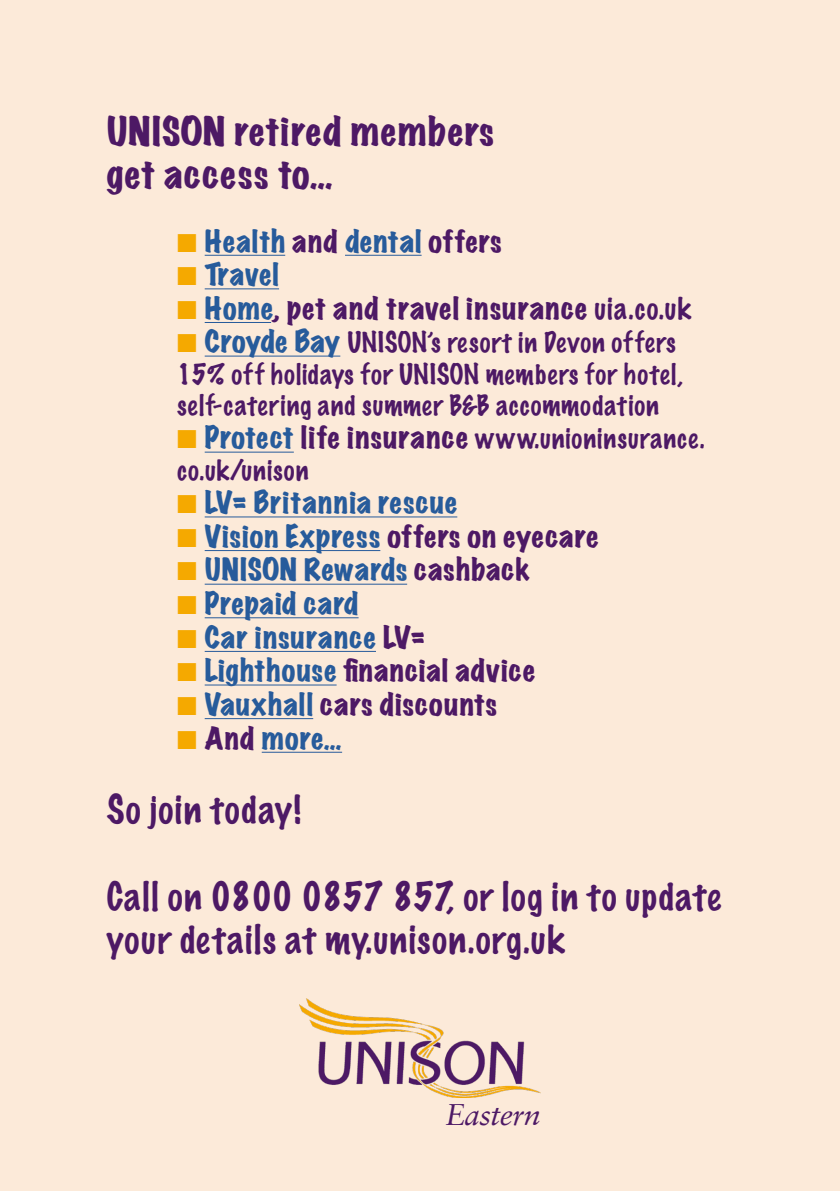
<style>
.page{position:relative;width:840px;height:1191px;background:#fff}
.page>*{position:absolute;margin:0;border:0;box-sizing:border-box;transform-origin:0 0}
.t1{font:100 36px/43.2px "Marker Felt";letter-spacing:.04em;color:#4d1965}
.t2{font:expanded 36px/43.2px "Marker Felt";letter-spacing:.03em;color:#4d1965}
.t3{font:italic 30px "Sabon LT Pro";letter-spacing:-.02em;color:#4d1965}
.t4{font:expanded 28px "Marker Felt";letter-spacing:.035em;color:#4d1965}
.t5{font:expanded 28px "Marker Felt";letter-spacing:.035em;color:#275b9b}
.t6{font:100 26px/31.2px "Marker Felt";letter-spacing:.04em;color:#4d1965}
.s1{color:#f5a900}
.s2{color:#4d1965}
.s3{color:#275b9b}
.s4{font-weight:100;font-stretch:normal}
.s5{font-weight:400;font-stretch:expanded;font-size:28px;color:#275b9b}
.s6{font-weight:400;font-stretch:expanded;font-size:28px}
</style>
<div class="page">
<div style="left:0;top:0;width:839px;height:1191px;background:#fcead9"></div>
<img style="left:299px;top:998px;width:241px;height:99px">
<hr style="left:204px;top:255px;width:81px;height:1px;background:#275b9b">
<hr style="left:345px;top:255px;width:76px;height:1px;background:#275b9b">
<hr style="left:204px;top:288px;width:75px;height:1px;background:#275b9b">
<hr style="left:204px;top:322px;width:67px;height:1px;background:#275b9b">
<hr style="left:204px;top:356px;width:136px;height:1px;background:#275b9b">
<hr style="left:204px;top:452px;width:90px;height:1px;background:#275b9b">
<hr style="left:204px;top:516px;width:253px;height:1px;background:#275b9b">
<hr style="left:204px;top:550px;width:176px;height:1px;background:#275b9b">
<hr style="left:204px;top:584px;width:203px;height:1px;background:#275b9b">
<hr style="left:204px;top:617px;width:154px;height:1px;background:#275b9b">
<hr style="left:204px;top:651px;width:172px;height:1px;background:#275b9b">
<hr style="left:204px;top:684px;width:132px;height:1px;background:#275b9b">
<hr style="left:204px;top:718px;width:109px;height:1px;background:#275b9b">
<hr style="left:261px;top:752px;width:81px;height:1px;background:#275b9b">
<h1 class="t2" style="left:107px;top:109px;width:388px">UNISON retired members get access to…</h1>
<p class="t5" style="left:177px;top:219px;width:326px"><span class="s1">■</span> Health <span class="s2">and</span> dental <span class="s2">offers</span></p>
<p class="t5" style="left:177px;top:252px;width:103px"><span class="s1">■</span> Travel</p>
<p class="t4" style="left:177px;top:286px;width:515px"><span class="s1">■</span> <span class="s3">Home</span>, pet and travel insurance <span class="s4">uia.co.uk</span></p>
<p class="t6" style="left:177px;top:326px;width:507px"><span class="s1">■</span> <span class="s5">Croyde Bay</span> UNISON’s resort in Devon offers<br>15% off holidays for UNISON members for hotel, self-catering and summer B&amp;B accommodation</p>
<p class="t6" style="left:177px;top:422px;width:529px"><span class="s1">■</span> <span class="s5">Protect</span> <span class="s6">life insurance</span> www.unioninsurance. co.uk/unison</p>
<p class="t5" style="left:177px;top:480px;width:281px"><span class="s1">■</span> LV= Britannia rescue</p>
<p class="t4" style="left:177px;top:514px;width:423px"><span class="s1">■</span> <span class="s3">Vision Express</span> offers on eyecare</p>
<p class="t5" style="left:177px;top:547px;width:354px"><span class="s1">■</span> UNISON Rewards <span class="s2">cashback</span></p>
<p class="t5" style="left:177px;top:581px;width:183px"><span class="s1">■</span> Prepaid card</p>
<p class="t5" style="left:177px;top:615px;width:249px"><span class="s1">■</span> Car insurance <span class="s2">LV=</span></p>
<p class="t4" style="left:177px;top:648px;width:359px"><span class="s1">■</span> <span class="s3">Lighthouse</span> financial advice</p>
<p class="t4" style="left:177px;top:682px;width:321px"><span class="s1">■</span> <span class="s3">Vauxhall</span> cars discounts</p>
<p class="t5" style="left:177px;top:715px;width:166px"><span class="s1">■</span> <span class="s2">And</span> more…</p>
<h1 class="t1" style="left:107px;top:787px;width:195px">So join today!</h1>
<h1 class="t1" style="left:107px;top:874px;width:615px">Call on 0800 0857 857, or log in to update your details at my.unison.org.uk</h1>
<p class="t3" style="left:445px;top:1095px;width:96px">Eastern</p>
</div>
